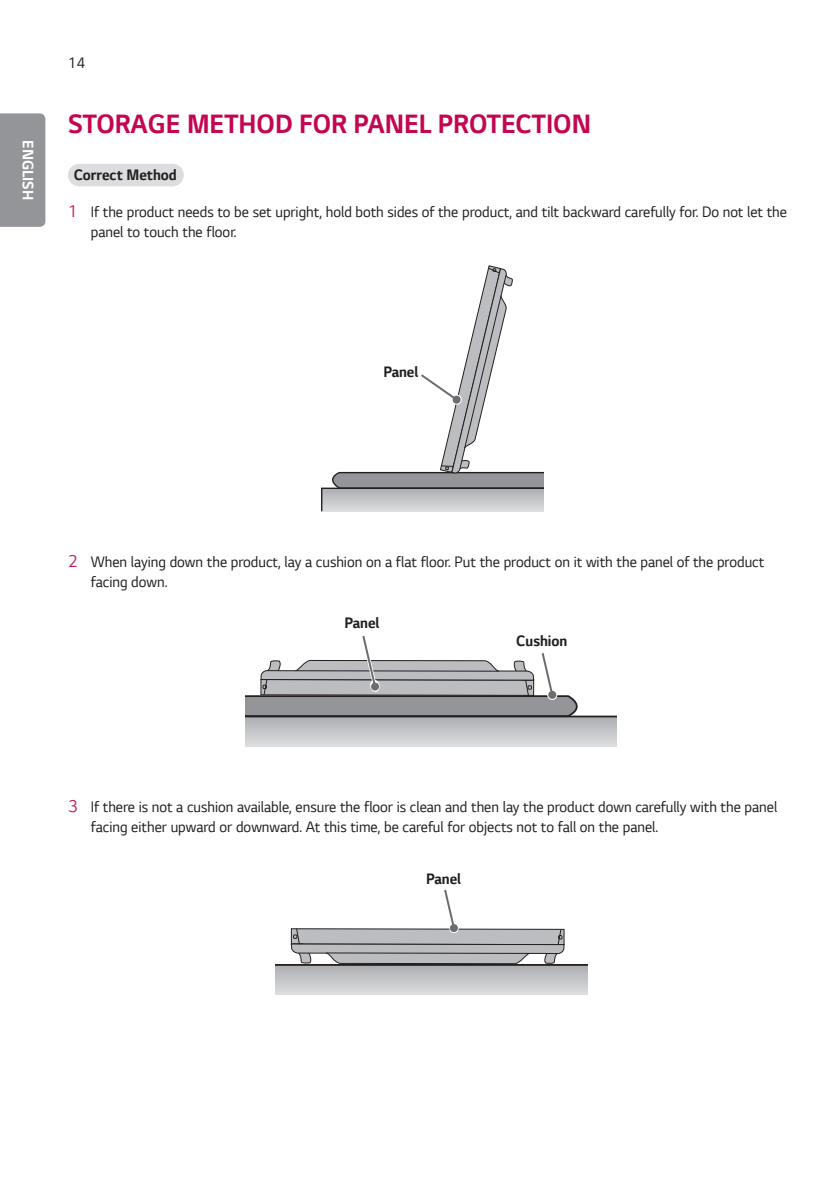
<style>
.page{position:relative;width:840px;height:1191px;background:#fff}
.page>*{position:absolute;margin:0;border:0;box-sizing:border-box;transform-origin:0 0}
.Title2{font:700 28px "LG Smart";color:#c30552;scale:.95 1}
.t1{font:16px/20px "LG Smart";color:#231f20;scale:.95 1}
.Gray_Title{font:700 16px "LG Smart";color:#231f20;scale:.95 1}
.t2{font:700 16px "LG Smart";color:#fff;scale:.95 1}
.s1{font-size:18px;color:#c8205d}
</style>
<div class="page">
<div style="left:0;top:113px;width:45px;height:114px;background:#939598"></div>
<div style="left:79px;top:164px;width:92px;height:22px;background:#dcdddf"></div>
<svg style="left:171px;top:164px;width:1px;height:22px"></svg>
<svg style="left:321px;top:265px;width:222px;height:247px"></svg>
<svg style="left:246px;top:636px;width:370px;height:111px"></svg>
<svg style="left:370px;top:682px;width:9px;height:9px"></svg>
<svg style="left:275px;top:889px;width:311px;height:106px"></svg>
<svg style="left:449px;top:923px;width:9px;height:9px"></svg>
<p class="t2" style="left:39px;top:140px;width:65px;rotate:90deg">ENGLISH</p>
<p class="t1" style="left:68px;top:52px;width:20px">14</p>
<p class="Title2" style="left:68px;top:105px;width:551px">STORAGE METHOD FOR PANEL PROTECTION</p>
<p class="Gray_Title" style="left:74px;top:164px;width:110px">Correct Method</p>
<p class="t1" style="left:91px;top:201px;width:734px;text-indent:-23px"><span class="s1">1</span> If the product needs to be set upright, hold both sides of the product, and tilt backward carefully for. Do not let the panel to touch the floor.</p>
<p class="Gray_Title" style="left:383px;top:360px;width:38px">Panel</p>
<p class="t1" style="left:91px;top:551px;width:710px;text-indent:-23px"><span class="s1">2</span> When laying down the product, lay a cushion on a flat floor. Put the product on it with the panel of the product facing down.</p>
<p class="Gray_Title" style="left:344px;top:612px;width:38px">Panel</p>
<p class="Gray_Title" style="left:516px;top:629px;width:55px">Cushion</p>
<p class="t1" style="left:91px;top:796px;width:723px;text-indent:-23px"><span class="s1">3</span> If there is not a cushion available, ensure the floor is clean and then lay the product down carefully with the panel facing either upward or downward. At this time, be careful for objects not to fall on the panel.</p>
<p class="Gray_Title" style="left:426px;top:867px;width:38px">Panel</p>
</div>
